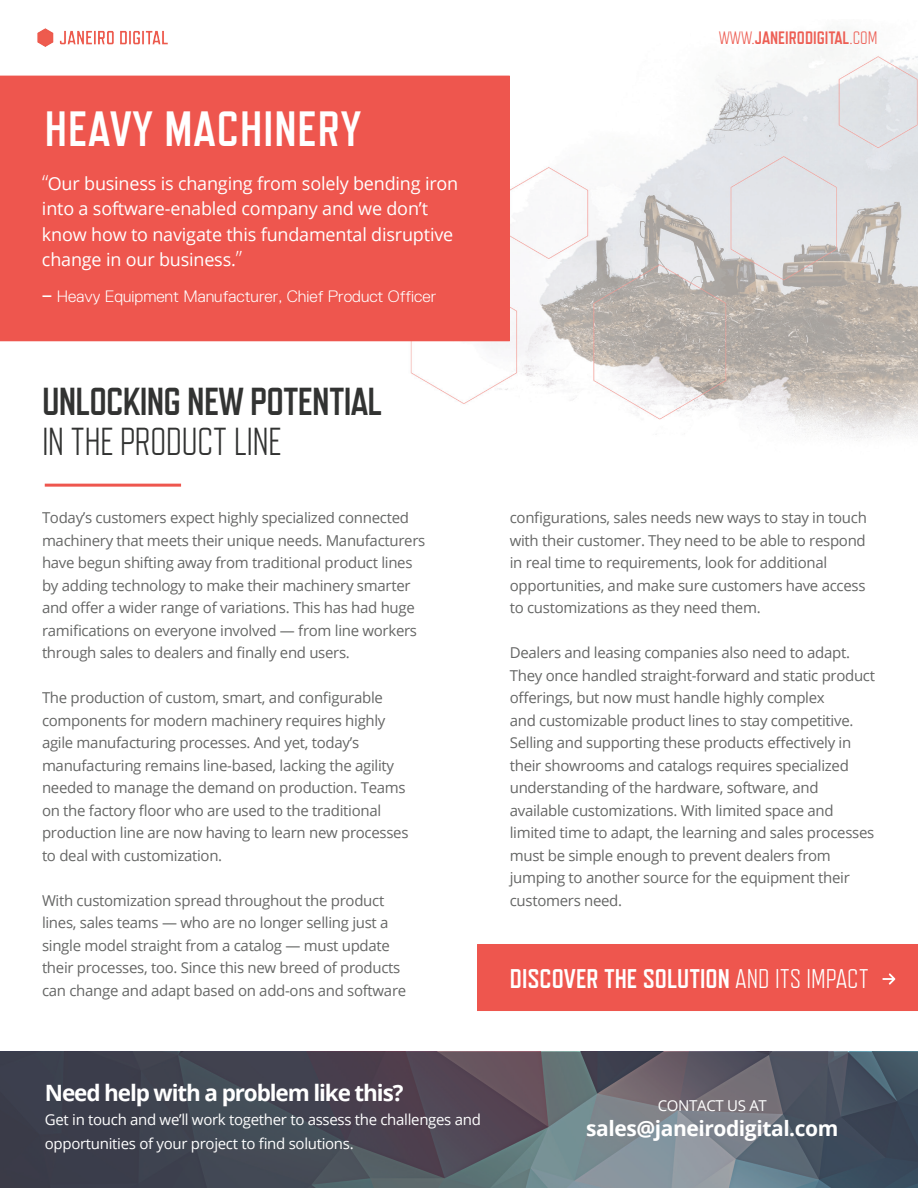
<style>
.page{position:relative;width:918px;height:1188px;background:#fff}
.page>*{position:absolute;margin:0;border:0;box-sizing:border-box;transform-origin:0 0}
.t1{font:700 49.5px "Refrigerator Deluxe";letter-spacing:.02em;color:#fff}
.t2{font:700 39px "Refrigerator Deluxe";letter-spacing:-.02em;color:#323332}
.t3{font:300 39px "Refrigerator Deluxe";letter-spacing:-.02em;color:#323332}
.t4{font:700 27px "Refrigerator Deluxe";color:#fff}
.t5{font:700 22.5px "Open Sans";letter-spacing:-.05em;color:#fff}
.t6{font:700 21px "Open Sans";letter-spacing:-.02em;color:#fff}
.t7{font:18px/25.5px "Open Sans";letter-spacing:-.01em;color:#fff}
.t8{font:700 18px "Refrigerator Deluxe";color:#ed5e54}
.t9{font:300 16.5px "Replica";color:#fff}
.t10{font:15px/22.5px "Open Sans";letter-spacing:-.02em;color:#323332}
.t11{font:15px/24px "Open Sans";letter-spacing:-.02em;color:#fff}
.s1{font-weight:300;font-size:21px}
.s2{font-family:"Open Sans";font-weight:400;font-size:21px}
.s3{font-weight:300}
</style>
<div class="page">
<img style="left:122px;top:47px;width:796px;height:439px">
<hr style="left:45px;top:484px;width:136px;height:3px;background:#ee564e">
<div style="left:0;top:76px;width:510px;height:265px;background:#ee564e"></div>
<img style="left:37px;top:28px;width:138px;height:26px">
<svg style="left:0;top:1053px;width:918px;height:135px;background:#525662"></svg>
<div style="left:477px;top:944px;width:441px;height:67px;background:#ee564e"></div>
<h1 class="t1" style="left:45px;top:99px;width:318px">HEAVY MACHINERY</h1>
<p class="t7" style="left:42px;top:170px;width:418px"><span class="s1">“</span>Our business is changing from solely bending iron into a software-enabled company and we don’t know how to navigate this fundamental disruptive change in our business.<span class="s1">”</span></p>
<p class="t9" style="left:42px;top:287px;width:396px"><span class="s2">–</span> Heavy Equipment Manufacturer, Chief Product Officer</p>
<h2 class="t2" style="left:42px;top:379px;width:342px">UNLOCKING NEW POTENTIAL</h2>
<h2 class="t3" style="left:42px;top:419px;width:241px">IN THE PRODUCT LINE</h2>
<p class="t10" style="left:42px;top:506px;width:385px">Today’s customers expect highly specialized connected machinery that meets their unique needs. Manufacturers have begun shifting away from traditional product lines by adding technology to make their machinery smarter and offer a wider range of variations. This has had huge ramifications on everyone involved — from line workers through sales to dealers and finally end users.</p>
<p class="t10" style="left:42px;top:686px;width:368px">The production of custom, smart, and configurable components for modern machinery requires highly agile manufacturing processes. And yet, today’s manufacturing remains line-based, lacking the agility needed to manage the demand on production. Teams on the factory floor who are used to the traditional production line are now having to learn new processes to deal with customization.</p>
<p class="t10" style="left:42px;top:889px;width:366px">With customization spread throughout the product lines, sales teams — who are no longer selling just a single model straight from a catalog — must update their processes, too. Since this new breed of products can change and adapt based on add-ons and software</p>
<p class="t8" style="left:719px;top:28px;width:160px"><span class="s3">WWW.</span>JANEIRODIGITAL<span class="s3">.COM</span></p>
<p class="t10" style="left:510px;top:506px;width:359px">configurations, sales needs new ways to stay in touch with their customer. They need to be able to respond in real time to requirements, look for additional opportunities, and make sure customers have access to customizations as they need them.</p>
<p class="t10" style="left:510px;top:641px;width:367px">Dealers and leasing companies also need to adapt.<br>They once handled straight-forward and static product offerings, but now must handle highly complex<br>and customizable product lines to stay competitive.<br>Selling and supporting these products effectively in their showrooms and catalogs requires specialized understanding of the hardware, software, and available customizations. With limited space and limited time to adapt, the learning and sales processes must be simple enough to prevent dealers from jumping to another source for the equipment their customers need.</p>
<h3 class="t4" style="left:510px;top:963px;width:360px">DISCOVER THE SOLUTION <span class="s3">AND ITS IMPACT</span></h3>
<h3 class="t5" style="left:45px;top:1077px;width:360px">Need help with a problem like this?</h3>
<p class="t11" style="left:45px;top:1107px;width:438px">Get in touch and we’ll work together to assess the challenges and opportunities of your project to find solutions.</p>
<p class="t11" style="left:658px;top:1093px;width:111px">CONTACT US AT</p>
<h3 class="t6" style="left:586px;top:1114px;width:254px">sales@janeirodigital.com</h3>
</div>
